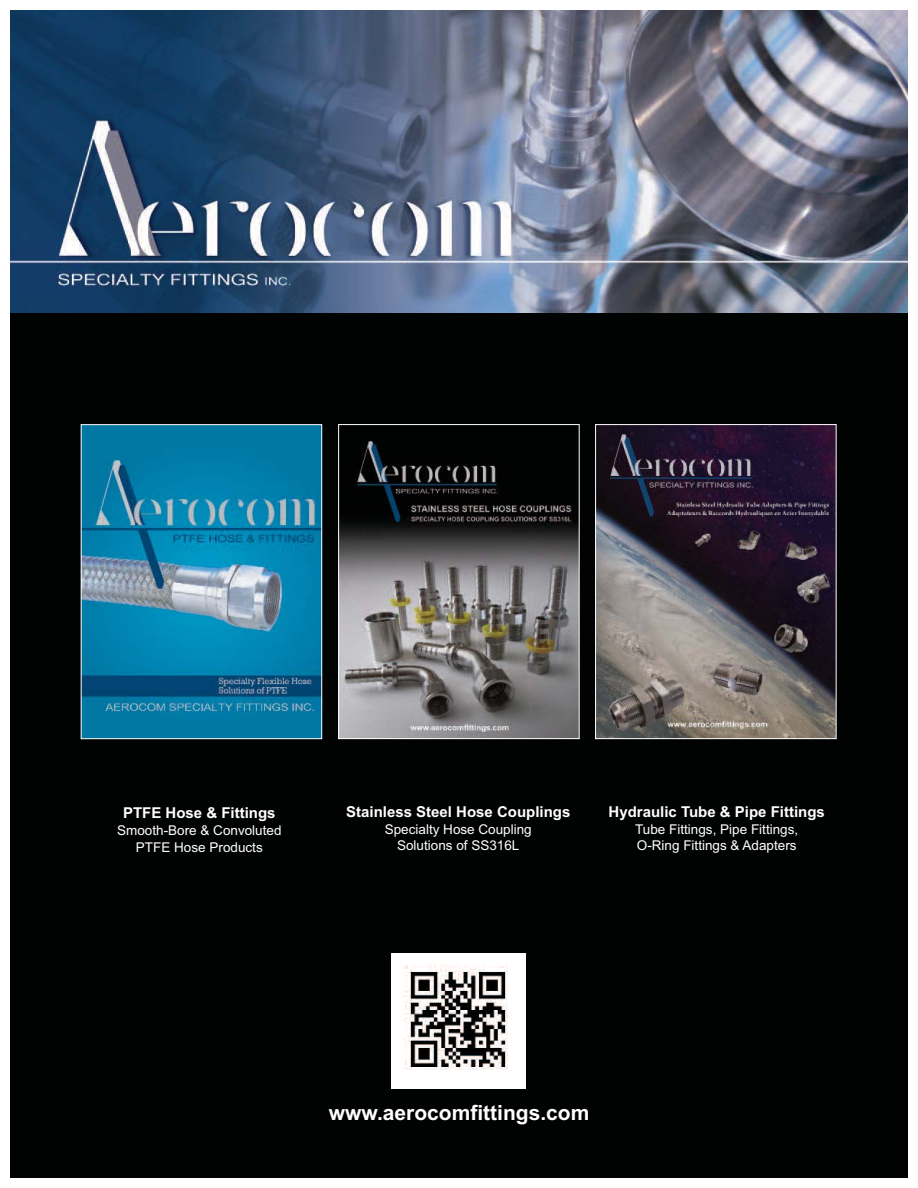
<style>
.page{position:relative;width:918px;height:1188px;background:#fff}
.page>*{position:absolute;margin:0;border:0;box-sizing:border-box;transform-origin:0 0}
.t1{font:700 21px "Arial";color:#fff}
.t2{font:700 15px "Arial";color:#fff}
.t3{font:13.5px/16.2px "Arial";color:#fff;text-align:center}
</style>
<div class="page">
<div style="left:11px;top:312px;width:896px;height:865px;background:#010202"></div>
<img style="left:11px;top:11px;width:896px;height:301px">
<div style="left:391px;top:953px;width:135px;height:135px;background:#fff"></div>
<img style="left:403px;top:965px;width:105px;height:105px">
<img style="left:83px;top:426px;width:237px;height:311px">
<div style="left:81px;top:424px;width:241px;height:315px;border:1px solid #fff"></div>
<img style="left:340px;top:426px;width:238px;height:311px">
<div style="left:338px;top:424px;width:242px;height:315px;border:1px solid #fff"></div>
<img style="left:597px;top:426px;width:238px;height:311px">
<div style="left:595px;top:424px;width:242px;height:315px;border:1px solid #fff"></div>
<p class="t2" style="left:123px;top:807px;width:154px">PTFE Hose &amp; Fittings</p>
<p class="t3" style="left:117px;top:824px;width:166px">Smooth-Bore &amp; Convoluted<br>PTFE Hose Products</p>
<p class="t2" style="left:346px;top:806px;width:226px">Stainless Steel Hose Couplings</p>
<p class="t3" style="left:385px;top:822px;width:149px">Specialty Hose Coupling<br>Solutions of SS316L</p>
<p class="t2" style="left:609px;top:806px;width:218px">Hydraulic Tube &amp; Pipe Fittings</p>
<p class="t3" style="left:635px;top:822px;width:165px;text-align:left">Tube Fittings, Pipe Fittings,<br>O-Ring Fittings &amp; Adapters</p>
<h1 class="t1" style="left:329px;top:1105px;width:262px">www.aerocomfittings.com</h1>
</div>
